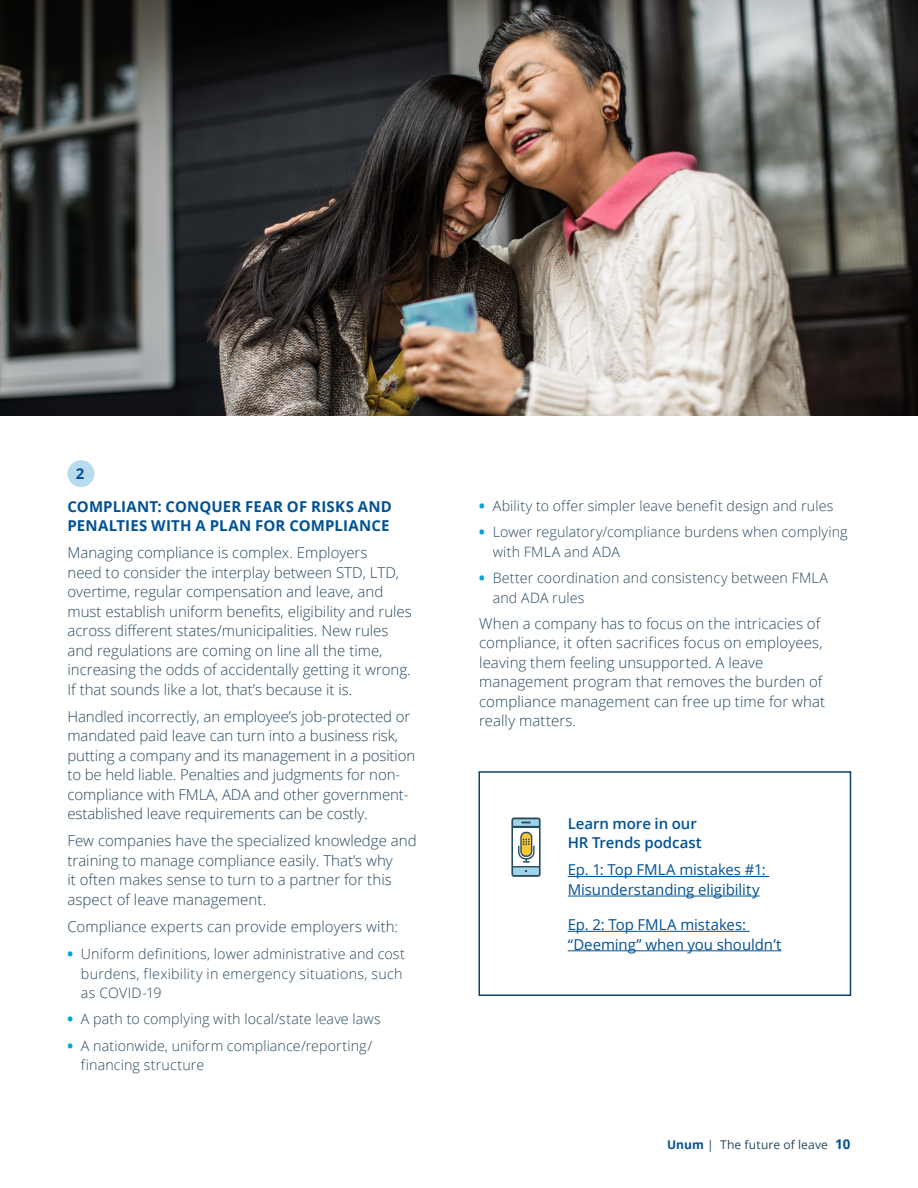
<style>
.page{position:relative;width:918px;height:1188px;background:#fff}
.page>*{position:absolute;margin:0;border:0;box-sizing:border-box;transform-origin:0 0}
.t1{font:300 15px/19.5px "Open Sans";color:#27485f}
.t2{font:15px/19.5px "Open Sans";letter-spacing:-.005em;color:#005295}
.t3{font:700 15px/19.5px "Open Sans";letter-spacing:.01em;color:#005295}
.t4{font:600 15px/19.5px "Open Sans";letter-spacing:-.005em;color:#005295}
.t5{font:300 14.25px/19.5px "Open Sans";letter-spacing:.01em;color:#27485f}
.t6{font:12px "Open Sans";letter-spacing:.015em;color:#25495f}
.s1{font-weight:800;color:#00a5d7}
.s2{font-weight:700;color:#005295}
.s3{font-weight:700;font-size:13.5px;color:#005295}
</style>
<div class="page">
<div style="left:68px;top:460px;width:26px;height:27px;background:#b8dced;border-radius:50%"></div>
<hr style="left:568px;top:876px;width:201px;height:1px;background:#005295">
<hr style="left:568px;top:896px;width:192px;height:1px;background:#005295">
<hr style="left:568px;top:931px;width:182px;height:1px;background:#005295">
<hr style="left:568px;top:950px;width:213px;height:1px;background:#005295">
<div style="left:478px;top:771px;width:373px;height:225px;border:2px solid #0d4570"></div>
<img style="left:0;top:0;width:918px;height:416px">
<div style="left:511px;top:818px;width:30px;height:59px;background:#264a5e;border-radius:3px"></div>
<div style="left:513px;top:828px;width:26px;height:38px;background:#fff"></div>
<svg style="left:513px;top:819px;width:26px;height:7px"></svg>
<svg style="left:520px;top:832px;width:12px;height:25px"></svg>
<div style="left:522px;top:833px;width:9px;height:22px;background:#f9c834;border-radius:4px"></div>
<svg style="left:513px;top:838px;width:26px;height:37px"></svg>
<p class="t3" style="left:76px;top:464px;width:10px">2</p>
<p class="t3" style="left:68px;top:496px;width:326px">COMPLIANT: CONQUER FEAR OF RISKS AND<br>PENALTIES WITH A PLAN FOR COMPLIANCE</p>
<p class="t1" style="left:68px;top:543px;width:346px">Managing compliance is complex. Employers<br>need to consider the interplay between STD, LTD, overtime, regular compensation and leave, and must establish uniform benefits, eligibility and rules across different states/municipalities. New rules and regulations are coming on line all the time, increasing the odds of accidentally getting it wrong.<br>If that sounds like a lot, that’s because it is.</p>
<p class="t1" style="left:68px;top:706px;width:349px">Handled incorrectly, an employee’s job-protected or mandated paid leave can turn into a business risk, putting a company and its management in a position to be held liable. Penalties and judgments for non&shy;compliance with FMLA, ADA and other government&shy;established leave requirements can be costly.</p>
<p class="t1" style="left:68px;top:831px;width:351px">Few companies have the specialized knowledge and training to manage compliance easily. That’s why<br>it often makes sense to turn to a partner for this aspect of leave management.</p>
<p class="t1" style="left:68px;top:916px;width:332px">Compliance experts can provide employers with:</p>
<p class="t5" style="left:81px;top:944px;width:325px;text-indent:-13px"><span class="s1">•</span> Uniform definitions, lower administrative and cost burdens, flexibility in emergency situations, such as COVID-19</p>
<p class="t5" style="left:68px;top:1009px;width:315px"><span class="s1">•</span> A path to complying with local/state leave laws</p>
<p class="t5" style="left:81px;top:1035px;width:293px;text-indent:-13px"><span class="s1">•</span> A nationwide, uniform compliance/reporting/ financing structure</p>
<p class="t5" style="left:479px;top:496px;width:356px"><span class="s1">•</span> Ability to offer simpler leave benefit design and rules</p>
<p class="t5" style="left:493px;top:522px;width:356px;text-indent:-13px"><span class="s1">•</span> Lower regulatory/compliance burdens when complying with FMLA and ADA</p>
<p class="t5" style="left:493px;top:568px;width:337px;text-indent:-13px"><span class="s1">•</span> Better coordination and consistency between FMLA and ADA rules</p>
<p class="t1" style="left:479px;top:613px;width:347px">When a company has to focus on the intricacies of compliance, it often sacrifices focus on employees, leaving them feeling unsupported. A leave management program that removes the burden of compliance management can free up time for what really matters.</p>
<p class="t4" style="left:568px;top:813px;width:136px">Learn more in our<br>HR Trends podcast</p>
<p class="t2" style="left:568px;top:860px;width:199px">Ep. 1: Top FMLA mistakes #1:<br>Misunderstanding eligibility</p>
<p class="t2" style="left:568px;top:915px;width:215px">Ep. 2: Top FMLA mistakes: “Deeming” when you shouldn’t</p>
<p class="t6" style="left:667px;top:1136px;width:185px"><span class="s2">Unum</span> | The future of leave <span class="s3">10</span></p>
</div>
